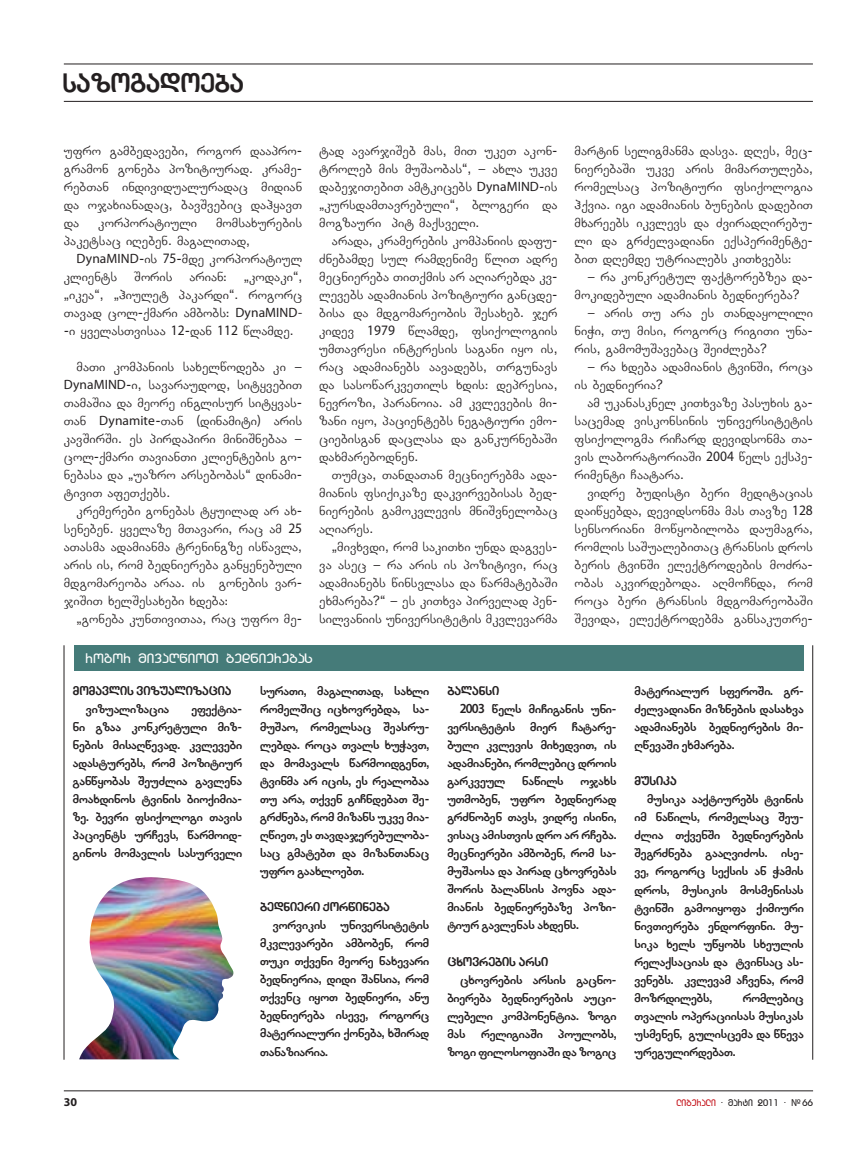
<style>
.page{position:relative;width:864px;height:1153px;background:#fff}
.page>*{position:absolute;margin:0;border:0;box-sizing:border-box;transform-origin:0 0}
.t1{font:700 27px "A Kolkhety M";letter-spacing:-.01em;color:#231f20}
.t2{font:14.85px "Bauhaus Mtavruli Thin A";color:#fff;scale:1.11 1}
.t3{font:13.5px/18px "A Kolkhety N";color:#231f20;text-align:justify}
.t4{font:700 12.75px/18px "A Kolkhety N";letter-spacing:-.01em;color:#231f20;text-align:justify}
.t5{font:700 12.75px "A Kolkhety M";letter-spacing:-.01em;color:#231f20}
.t6{font:700 12px "Myriad Pro";color:#231f20}
.t7{font:10.5px "Bauhaus Mtavruli Thin A";color:#231f20}
.s1{font-family:"Myriad Pro"}
.s2{color:#c4121a}
</style>
<div class="page">
<hr style="left:64px;top:64px;width:748px;height:1px;background:#231f20">
<hr style="left:64px;top:101px;width:748px;height:1px;background:#231f20">
<div style="left:74px;top:645px;width:729px;height:25px;background:#457b79"></div>
<hr style="left:64px;top:645px;width:1px;height:414px;background:#231f20">
<hr style="left:812px;top:645px;width:1px;height:414px;background:#231f20">
<img style="left:79px;top:877px;width:155px;height:182px">
<hr style="left:64px;top:1090px;width:748px;height:1px;background:#231f20">
<h1 class="t1" style="left:62px;top:70px;width:183px">SAZOGADOEBA</h1>
<p class="t3" style="left:64px;top:142px;width:240px">UFRO GAMBEDAVEBI, ROGOR DAAPRO-GRAMON GONEBA POZITIURAD. KRAME-REBTAN INDIVIDUALURADAC MIDIAN DA OJAXIANADAC, BAVSVEBIC DAHYAVT DA</p>
<p class="t3" style="left:64px;top:214px;width:240px;text-indent:152px">MOMSAXUREBIS<br>PAKETSAC IREBEN. MAGALITAD,</p>
<p class="t3" style="left:64px;top:250px;width:240px;text-indent:13px"><span class="s1">DynaMIND</span>-IS 75-MDE KORPORATIUL<br>KLIENTS</p>
<p class="t3" style="left:98px;top:214px;width:100px">KORPORATIULI</p>
<p class="t3" style="left:64px;top:268px;width:240px;text-indent:180px">`KODAKI~, `IKEA~, `HIULET PAKARDI~. ROGORC TAVAD COL-QMARI AMBOBS: <span class="s1">DynaMIND-</span>-I YVELASTVISAA 12-DAN 112 WLAMDE.</p>
<p class="t3" style="left:64px;top:358px;width:240px;text-indent:13px">MATI KOMPANIIS SAXELWODEBA KI _ <span class="s1">DynaMIND</span>-I, SAVARAUDOD, SITYVEBIT TAMASIA DA MEORE INGLISUR SITYVAS-TAN <span class="s1">Dynamite</span>-TAN (DINAMITI) ARIS KAVSIRSI. ES PIRDAPIRI MINISNEBAA _ COL-QMARI TAVIANTI KLIENTEBIS GO-NEBASA DA `UAZRO ARSEBOBAS~ DINAMI-TIVIT AFETQEBS.</p>
<p class="t3" style="left:64px;top:502px;width:240px;text-indent:13px">KREMEREBI GONEBAS TYUILAD AR AX-SENEBEN. YVELAZE MTAVARI, RAC AM 25<br>ATASMA ADAMIANMA TRENINGZE ISWAVLA, ARIS IS, ROM BEDNIEREBA GANYENEBULI MDGOMAREOBA ARAA. IS GONEBIS VAR-JISIT XELSESAXEBI XDEBA:</p>
<p class="t3" style="left:77px;top:610px;width:227px">`GONEBA KUNTIVITAA, RAC UFRO ME-</p>
<p class="t3" style="left:134px;top:268px;width:40px">SORIS</p>
<p class="t3" style="left:189px;top:268px;width:39px">ARIAN:</p>
<p class="t3" style="left:319px;top:142px;width:240px">TAD AVARJISEB MAS, MIT UKET AKON-TROLEB MIS MUSAOBAS~, _ AXLA UKVE DABEJITEBIT AMTKICEBS <span class="s1">DynaMIND</span>-IS `KURSDAMTAVREBULI~, BLOGERI DA MOGZAURI PIT MAQSVELI.</p>
<p class="t3" style="left:319px;top:232px;width:240px;text-indent:13px">ARADA, KRAMEREBIS KOMPANIIS DAFU-ZNEBAMDE SUL RAMDENIME WLIT ADRE MECNIEREBA TITQMIS AR ARIAREBDA KV-LEVEBS ADAMIANIS POZITIURI GANCDE-BISA DA MDGOMAREOBIS SESAXEB. JER KIDEV 1979 WLAMDE, FSIQOLOGIIS UMTAVRESI INTERESIS SAGANI IYO IS, RAC ADAMIANEBS AAVADEBS, TRGUNAVS DA SASOWARKVETILS XDIS: DEPRESIA, NEVROZI, PARANOIA. AM KVLEVEBIS MI-ZANI IYO, PACIENTEBS NEGATIURI EMO-CIEBISGAN DACLASA DA GANKURNEBASI DAXMAREBODNEN.</p>
<p class="t3" style="left:319px;top:466px;width:240px;text-indent:13px">TUMCA, TANDATAN MECNIEREBMA ADA-MIANIS FSIQIKAZE DAKVIRVEBISAS BED-NIEREBIS GAMOKVLEVIS MNISVNELOBAC ARIARES.</p>
<p class="t3" style="left:319px;top:538px;width:240px;text-indent:13px">`MIVXVDI, ROM SAKITXI UNDA DAGVES-VA ASEC _ RA ARIS IS POZITIVI, RAC ADAMIANEBS WINSVLASA DA WARMATEBASI EXMAREBA?~ _ ES KITXVA PIRVELAD PEN-SILVANIIS UNIVERSITETIS MKVLEVARMA</p>
<p class="t2" style="left:85px;top:651px;width:206px">ROGOR MIVARWIOT BEDNIEREBAS</p>
<p class="t3" style="left:574px;top:142px;width:240px">MARTIN SELIGMANMA DASVA. DRES, MEC-NIEREBASI UKVE ARIS MIMARTULEBA, ROMELSAC POZITIURI FSIQOLOGIA HQVIA. IGI ADAMIANIS BUNEBIS DADEBIT MXAREEBS IKVLEVS DA ZVIRADRIREBU-LI DA GRZELVADIANI EQSPERIMENTE-BIT DREMDE UTRIALEBS KITXVEBS:</p>
<p class="t3" style="left:587px;top:268px;width:227px">_ RA KONKRETUL FAQTOREBZEA DA-</p>
<p class="t3" style="left:574px;top:286px;width:226px">MOKIDEBULI ADAMIANIS BEDNIEREBA?</p>
<p class="t3" style="left:587px;top:304px;width:227px">_ ARIS TU ARA ES TANDAYOLILI</p>
<p class="t3" style="left:574px;top:322px;width:240px">NIWI, TU MISI, ROGORC RIGITI UNA-</p>
<p class="t3" style="left:574px;top:340px;width:194px">RIS, GAMOMUSAVEBAC SEIZLEBA?</p>
<p class="t3" style="left:587px;top:358px;width:227px">_ RA XDEBA ADAMIANIS TVINSI, ROCA</p>
<p class="t3" style="left:574px;top:376px;width:90px">IS BEDNIERIA?</p>
<p class="t3" style="left:587px;top:394px;width:227px">AM UKANASKNEL KITXVAZE PASUXIS GA-</p>
<p class="t3" style="left:574px;top:412px;width:240px">SACEMAD VISKONSINIS UNIVERSITETIS</p>
<p class="t3" style="left:574px;top:430px;width:240px">FSIQOLOGMA RICARD DEVIDSONMA TA-</p>
<p class="t3" style="left:574px;top:448px;width:240px">VIS LABORATORIASI 2004 WELS EQSPE-</p>
<p class="t3" style="left:574px;top:466px;width:111px">RIMENTI CAATARA.</p>
<p class="t3" style="left:587px;top:484px;width:227px">VIDRE BUDISTI BERI MEDITACIAS</p>
<p class="t3" style="left:574px;top:502px;width:240px">DAIWYEBDA, DEVIDSONMA MAS TAVZE 128</p>
<p class="t3" style="left:574px;top:520px;width:240px">SENSORIANI MOWYOBILOBA DAUMAGRA,</p>
<p class="t3" style="left:574px;top:538px;width:240px">ROMLIS SASUALEBITAC TRANSIS DROS</p>
<p class="t3" style="left:574px;top:556px;width:240px">BERIS TVINSI ELEQTRODEBIS MOZRA-</p>
<p class="t3" style="left:574px;top:574px;width:240px">OBAS AKVIRDEBODA. ARMOCNDA, ROM</p>
<p class="t3" style="left:574px;top:592px;width:240px">ROCA BERI TRANSIS MDGOMAREOBASI</p>
<p class="t3" style="left:574px;top:610px;width:240px">SEVIDA, ELEQTRODEBMA GANSAKUTRE-</p>
<p class="t5" style="left:73px;top:684px;width:160px">MOMAVLIS VIZUALIZACIA</p>
<p class="t4" style="left:86px;top:701px;width:85px">VIZUALIZACIA</p>
<p class="t4" style="left:73px;top:701px;width:171px;text-indent:118px">EFEQTIA-NI GZAA KONKRETULI MIZ-NEBIS MISARWEVAD. KVLEVEBI ADASTUREBS, ROM POZITIUR GANWYOBAS SEUZLIA GAVLENA MOAXDINOS TVINIS BIOQIMIA-ZE. BEVRI FSIQOLOGI TAVIS PACIENTS URCEVS, WARMOID-GINOS MOMAVLIS SASURVELI</p>
<p class="t4" style="left:260px;top:683px;width:171px">SURATI, MAGALITAD, SAXLI ROMELSIC ICXOVREBDA, SA-MUSAO, ROMELSAC SEASRU-LEBDA. ROCA TVALS XUWAVT, DA MOMAVALS WARMOIDGENT, TVINMA AR ICIS, ES REALOBAA TU ARA, TQVEN GICNDEBAT SE-GRZNEBA, ROM MIZANS UKVE MIA-RWIET, ES TAVDAJEREBULOBA-SAC GMATEBT DA MIZANTANAC UFRO GAAXLOEBT.</p>
<p class="t5" style="left:260px;top:900px;width:131px">BEDNIERI QORWINEBA</p>
<p class="t4" style="left:260px;top:917px;width:171px;text-indent:13px">VORVIKIS UNIVERSITETIS MKVLEVAREBI AMBOBEN, ROM TUKI TQVENI MEORE NAXEVARI BEDNIERIA, DIDI SANSIA, ROM TQVENC IYOT BEDNIERI, ANU BEDNIEREBA ISEVE, ROGORC MATERIALURI QONEBA, XSIRAD TANAZIARIA.</p>
<p class="t5" style="left:447px;top:684px;width:53px">BALANSI</p>
<p class="t4" style="left:447px;top:701px;width:171px;text-indent:13px">2003 WELS MICIGANIS UNI-VERSITETIS MIER CATARE-BULI KVLEVIS MIXEDVIT, IS ADAMIANEBI, ROMLEBIC DROIS GARKVEUL</p>
<p class="t4" style="left:447px;top:773px;width:171px;text-indent:133px">OJAXS UTMOBEN, UFRO BEDNIERAD GRZNOBEN TAVS, VIDRE ISINI, VISAC AMISTVIS DRO AR RCEBA.<br>MECNIEREBI AMBOBEN, ROM SA-MUSAOSA DA PIRAD CXOVREBAS SORIS BALANSIS POVNA ADA-MIANIS BEDNIEREBAZE POZI-TIUR GAVLENAS AXDENS.</p>
<p class="t5" style="left:447px;top:955px;width:102px">CXOVREBIS ARSI</p>
<p class="t4" style="left:447px;top:971px;width:171px;text-indent:13px">CXOVREBIS ARSIS GACNO-BIEREBA BEDNIEREBIS AUCI-LEBELI KOMPONENTIA. ZOGI MAS RELIGIASI POULOBS, ZOGI FILOSOFIASI DA ZOGIC</p>
<p class="t4" style="left:522px;top:773px;width:43px">NAWILS</p>
<p class="t4" style="left:634px;top:683px;width:171px">MATERIALUR SFEROSI. GR-ZELVADIANI MIZNEBIS DASAXVA ADAMIANEBS BEDNIEREBIS MI-RWEVASI EXMAREBA.</p>
<p class="t5" style="left:634px;top:775px;width:44px">MUSIKA</p>
<p class="t4" style="left:634px;top:791px;width:171px;text-indent:13px">MUSIKA AAQTIUREBS TVINIS IM NAWILS, ROMELSAC SEU-ZLIA TQVENSI BEDNIEREBIS SEGRZNEBA GAARVIZOS. ISE-VE, ROGORC SEQSIS AN WAMIS DROS, MUSIKIS MOSMENISAS TVINSI GAMOIYOFA QIMIURI NIVTIEREBA ENDORFINI. MU-SIKA XELS UWYOBS SXEULIS RELAQSACIAS DA TVINSAC AS-VENEBS. KVLEVAM ACVENA, ROM MOZRDILEBS,</p>
<p class="t4" style="left:634px;top:989px;width:171px;text-indent:108px">ROMLEBIC TVALIS OPERACIISAS MUSIKAS USMENEN, GULISCEMA DA WNEVA UREGULIRDEBAT.</p>
<p class="t6" style="left:64px;top:1094px;width:15px">30</p>
<p class="t7" style="left:676px;top:1097px;width:138px"><span class="s2">LIBERALI</span> . MARTI 2011 . <span class="s1">№</span> 66</p>
</div>
